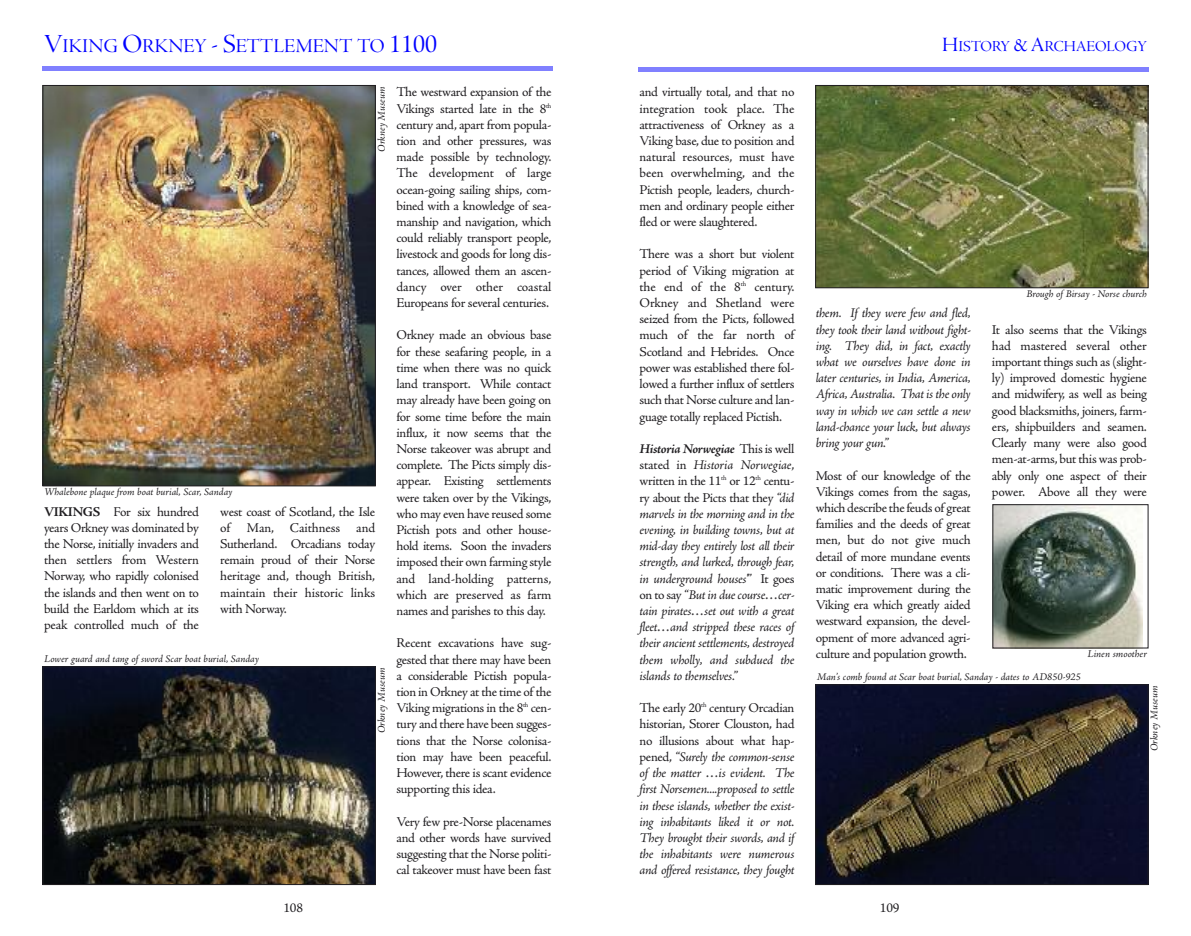
<style>
.page{position:relative;width:1191px;height:936px;background:#fff}
.page>*{position:absolute;margin:0;border:0;box-sizing:border-box;transform-origin:0 0}
.t1{font:20.25px "Adobe Jenson Pro Disp";color:#00f}
.t2{font:15.75px "Adobe Jenson Pro Disp";color:#00f}
.t3{font:13.5px/16.2px "Adobe Jenson Pro";letter-spacing:-.025em;color:#201e21;text-align:justify}
.t4{font:italic 13.5px/16.2px "Adobe Jenson Pro";letter-spacing:-.025em;color:#201e21;text-align:justify}
.t5{font:italic 10.5px "Adobe Jenson Pro";letter-spacing:-.005em;color:#201e21}
.s1{font-size:27px}
.s2{font-weight:700}
.s3{font-style:normal}
.s4{font-size:21px}
</style>
<div class="page">
<hr style="left:638px;top:68px;width:510px;height:4px;background:#8080ff">
<img style="left:45px;top:87px;width:329px;height:397px">
<div style="left:43px;top:85px;width:333px;height:401px;border:1px solid #201e21"></div>
<img style="left:994px;top:506px;width:148px;height:140px">
<div style="left:992px;top:504px;width:156px;height:144px;border:1px solid #201e21"></div>
<img style="left:817px;top:686px;width:329px;height:196px">
<div style="left:815px;top:684px;width:333px;height:200px;border:1px solid #201e21"></div>
<hr style="left:43px;top:67px;width:510px;height:4px;background:#8080ff">
<img style="left:817px;top:87px;width:329px;height:199px">
<div style="left:815px;top:85px;width:333px;height:203px;border:1px solid #201e21"></div>
<img style="left:45px;top:668px;width:329px;height:214px">
<div style="left:43px;top:666px;width:333px;height:218px;border:1px solid #201e21"></div>
<h1 class="t1" style="left:44px;top:38px;width:394px"><span class="s1">V</span>IKING <span class="s1">O</span>RKNEY <span class="s1">- S</span>ETTLEMENT TO <span class="s1">1100</span></h1>
<p class="t5" style="left:44px;top:488px;width:190px">Whalebone plaque from boat burial, Scar, Sanday</p>
<p class="t5" style="left:377px;top:152px;width:67px;rotate:-90deg">Orkney Museum</p>
<p class="t3" style="left:44px;top:504px;width:156px"><span class="s2">VIKINGS</span> For six hundred years Orkney was dominated by the Norse, initially invaders and then settlers from Western Norway, who rapidly colonised the islands and then went on to build the Earldom which at its peak controlled much of the</p>
<p class="t3" style="left:220px;top:504px;width:156px">west coast of Scotland, the Isle of Man, Caithness and Sutherland. Orcadians today remain proud of their Norse heritage and, though British, maintain their historic links with Norway.</p>
<p class="t5" style="left:44px;top:654px;width:216px">Lower guard and tang of sword Scar boat burial, Sanday</p>
<p class="t5" style="left:377px;top:733px;width:67px;rotate:-90deg">Orkney Museum</p>
<p class="t3" style="left:396px;top:85px;width:156px">The westward expansion of the Vikings started late in the 8<sup>th </sup>century and, apart from popula&shy;tion and other pressures, was made possible by technology.<br>The development of large ocean-going sailing ships, com&shy;bined with a knowledge of sea&shy;manship and navigation, which could reliably transport people, livestock and goods for long dis&shy;tances, allowed them an ascen&shy;dancy over other coastal Europeans for several centuries.</p>
<p class="t3" style="left:396px;top:328px;width:156px">Orkney made an obvious base for these seafaring people, in a time when there was no quick land transport. While contact may already have been going on for some time before the main influx, it now seems that the Norse takeover was abrupt and complete. The Picts simply dis&shy;appear. Existing settlements were taken over by the Vikings, who may even have reused some Pictish pots and other house&shy;hold items. Soon the invaders imposed their own farming style and land-holding patterns, which are preserved as farm names and parishes to this day.</p>
<p class="t3" style="left:396px;top:636px;width:156px">Recent excavations have sug&shy;gested that there may have been a considerable Pictish popula&shy;tion in Orkney at the time of the Viking migrations in the 8<sup>th</sup> cen&shy;tury and there have been sugges&shy;tions that the Norse colonisa&shy;tion may have been peaceful.<br>However, there is scant evidence supporting this idea.</p>
<p class="t3" style="left:396px;top:814px;width:156px">Very few pre-Norse placenames and other words have survived suggesting that the Norse politi&shy;cal takeover must have been fast</p>
<p class="t3" style="left:283px;top:900px;width:21px">108</p>
<p class="t3" style="left:639px;top:85px;width:156px">and virtually total, and that no integration took place. The attractiveness of Orkney as a Viking base, due to position and natural resources, must have been overwhelming, and the Pictish people, leaders, church&shy;men and ordinary people either fled or were slaughtered.</p>
<p class="t3" style="left:639px;top:247px;width:156px">There was a short but violent period of Viking migration at the end of the 8<sup>th</sup> century.<br>Orkney and Shetland were seized from the Picts, followed much of the far north of Scotland and Hebrides. Once power was established there fol&shy;lowed a further influx of settlers such that Norse culture and lan&shy;guage totally replaced Pictish.</p>
<p class="t4" style="left:639px;top:442px;width:156px"><span class="s2">Historia Norwegiae</span> <span class="s3">This is well stated in</span> Historia Norwegiae<span class="s3">, written in the 11</span><sup>th</sup> <span class="s3">or 12</span><sup>th</sup> <span class="s3">centu&shy;ry about the Picts that they</span> “did marvels in the morning and in the evening, in building towns, but at mid-day they entirely lost all their strength, and lurked, through fear, in underground houses'<span class="s3">” It goes on to say</span> “But in due course…cer&shy;tain pirates…set out with a great fleet…and stripped these races of their ancient settlements, destroyed them wholly, and subdued the islands to themselves.”</p>
<p class="t4" style="left:639px;top:701px;width:156px"><span class="s3">The early 20</span><sup>th</sup> <span class="s3">century Orcadian historian, Storer Clouston, had no illusions about what hap&shy;pened,</span> “Surely the common-sense of the matter …is evident. The first Norsemen....proposed to settle in these islands, whether the exist&shy;ing inhabitants liked it or not.<br>They brought their swords, and if the inhabitants were numerous and offered resistance, they fought</p>
<p class="t2" style="left:942px;top:40px;width:206px"><span class="s4">H</span>ISTORY <span class="s4">&amp;A</span>RCHAEOLOGY</p>
<p class="t4" style="left:815px;top:306px;width:156px">them. If they were few and fled, they took their land without fight&shy;ing. They did, in fact, exactly what we ourselves have done in later centuries, in India, America, Africa, Australia. That is the only way in which we can settle a new land-chance your luck, but always bring your gun.”</p>
<p class="t3" style="left:815px;top:468px;width:156px">Most of our knowledge of the Vikings comes from the sagas, which describe the feuds of great families and the deeds of great men, but do not give much detail of more mundane events or conditions. There was a cli&shy;matic improvement during the Viking era which greatly aided westward expansion, the devel&shy;opment of more advanced agri&shy;culture and population growth.</p>
<p class="t5" style="left:1026px;top:290px;width:122px">Brough of Birsay - Norse church</p>
<p class="t3" style="left:992px;top:322px;width:156px">It also seems that the Vikings had mastered several other important things such as (slight&shy;ly) improved domestic hygiene and midwifery, as well as being good blacksmiths, joiners, farm&shy;ers, shipbuilders and seamen.<br>Clearly many were also good men-at-arms, but this was prob&shy;ably only one aspect of their power. Above all they were</p>
<p class="t5" style="left:1087px;top:650px;width:61px">Linen smoother</p>
<p class="t5" style="left:816px;top:672px;width:265px">Man’s comb found at Scar boat burial, Sanday - dates to AD850-925</p>
<p class="t3" style="left:879px;top:900px;width:21px">109</p>
<p class="t5" style="left:1150px;top:751px;width:67px;rotate:-90deg">Orkney Museum</p>
</div>
